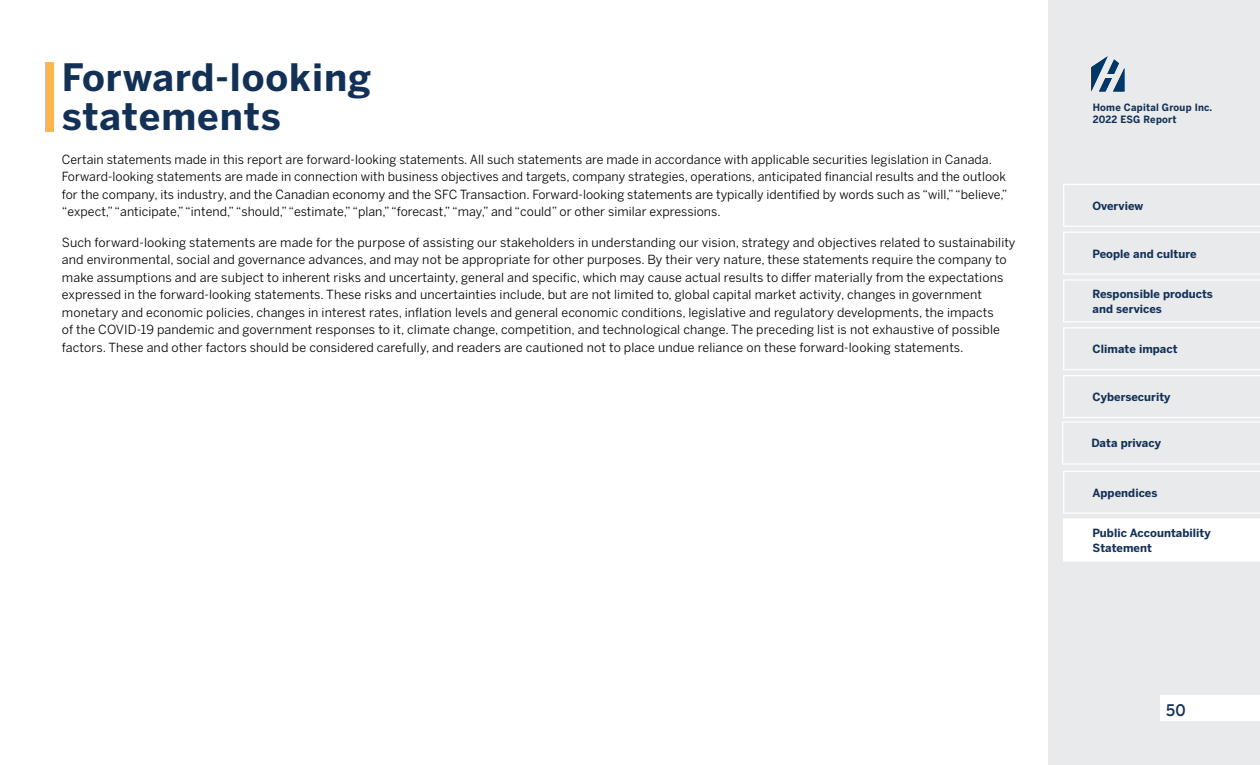
<style>
.page{position:relative;width:1260px;height:765px;background:#fff}
.page>*{position:absolute;margin:0;border:0;box-sizing:border-box;transform-origin:0 0}
.H1_Span_ALL_columns{font:700 37.5px/38.8px "Benton Sans";letter-spacing:.025em;color:#133156}
.t1{font:500 15.88px "Benton Sans";color:#133156;scale:.95 1}
.Body{font:12.5px/17.5px "Benton Sans";letter-spacing:.005em;color:#000}
.Body-2{font:700 11.25px/15px "Benton Sans";letter-spacing:.005em;color:#133156}
.t2{font:700 10px/11.2px "Benton Sans";letter-spacing:.025em;color:#133156;scale:.95 1}
</style>
<div class="page">
<div style="left:1048px;top:0;width:212px;height:765px;background:#e9eaeb"></div>
<div style="left:1160px;top:695px;width:100px;height:25px;background:#fff"></div>
<svg style="left:1091px;top:56px;width:33px;height:35px"></svg>
<div style="left:45px;top:62px;width:8px;height:69px;background:#ffb549"></div>
<svg style="left:1062px;top:184px;width:198px;height:281px"></svg>
<svg style="left:1063px;top:471px;width:197px;height:91px"></svg>
<p class="H1_Span_ALL_columns" style="left:62px;top:58px;width:311px">Forward-looking statements</p>
<p class="Body" style="left:62px;top:150px;width:947px">Certain statements made in this report are forward-looking statements. All such statements are made in accordance with applicable securities legislation in Canada.<br>Forward-looking statements are made in connection with business objectives and targets, company strategies, operations, anticipated financial results and the outlook for the company, its industry, and the Canadian economy and the SFC Transaction. Forward-looking statements are typically identified by words such as “will,” “believe,” “expect,” “anticipate,” “intend,” “should,” “estimate,” “plan,” “forecast,” “may,” and “could” or other similar expressions.</p>
<p class="Body" style="left:62px;top:233px;width:955px">Such forward-looking statements are made for the purpose of assisting our stakeholders in understanding our vision, strategy and objectives related to sustainability and environmental, social and governance advances, and may not be appropriate for other purposes. By their very nature, these statements require the company to make assumptions and are subject to inherent risks and uncertainty, general and specific, which may cause actual results to differ materially from the expectations expressed in the forward-looking statements. These risks and uncertainties include, but are not limited to, global capital market activity, changes in government monetary and economic policies, changes in interest rates, inflation levels and general economic conditions, legislative and regulatory developments, the impacts<br>of the COVID-19 pandemic and government responses to it, climate change, competition, and technological change. The preceding list is not exhaustive of possible factors. These and other factors should be considered carefully, and readers are cautioned not to place undue reliance on these forward-looking statements.</p>
<p class="t2" style="left:1093px;top:102px;width:127px">Home Capital Group Inc.<br>2022 ESG Report</p>
<p class="Body-2" style="left:1092px;top:198px;width:52px">Overview</p>
<p class="Body-2" style="left:1092px;top:246px;width:106px">People and culture</p>
<p class="Body-2" style="left:1092px;top:286px;width:122px">Responsible products and services</p>
<p class="Body-2" style="left:1092px;top:341px;width:87px">Climate impact</p>
<p class="Body-2" style="left:1092px;top:389px;width:80px">Cybersecurity</p>
<p class="Body-2" style="left:1091px;top:436px;width:71px">Data privacy</p>
<p class="Body-2" style="left:1092px;top:485px;width:66px">Appendices</p>
<p class="Body-2" style="left:1092px;top:525px;width:120px">Public Accountability<br>Statement</p>
<p class="t1" style="left:1166px;top:700px;width:22px">50</p>
</div>
